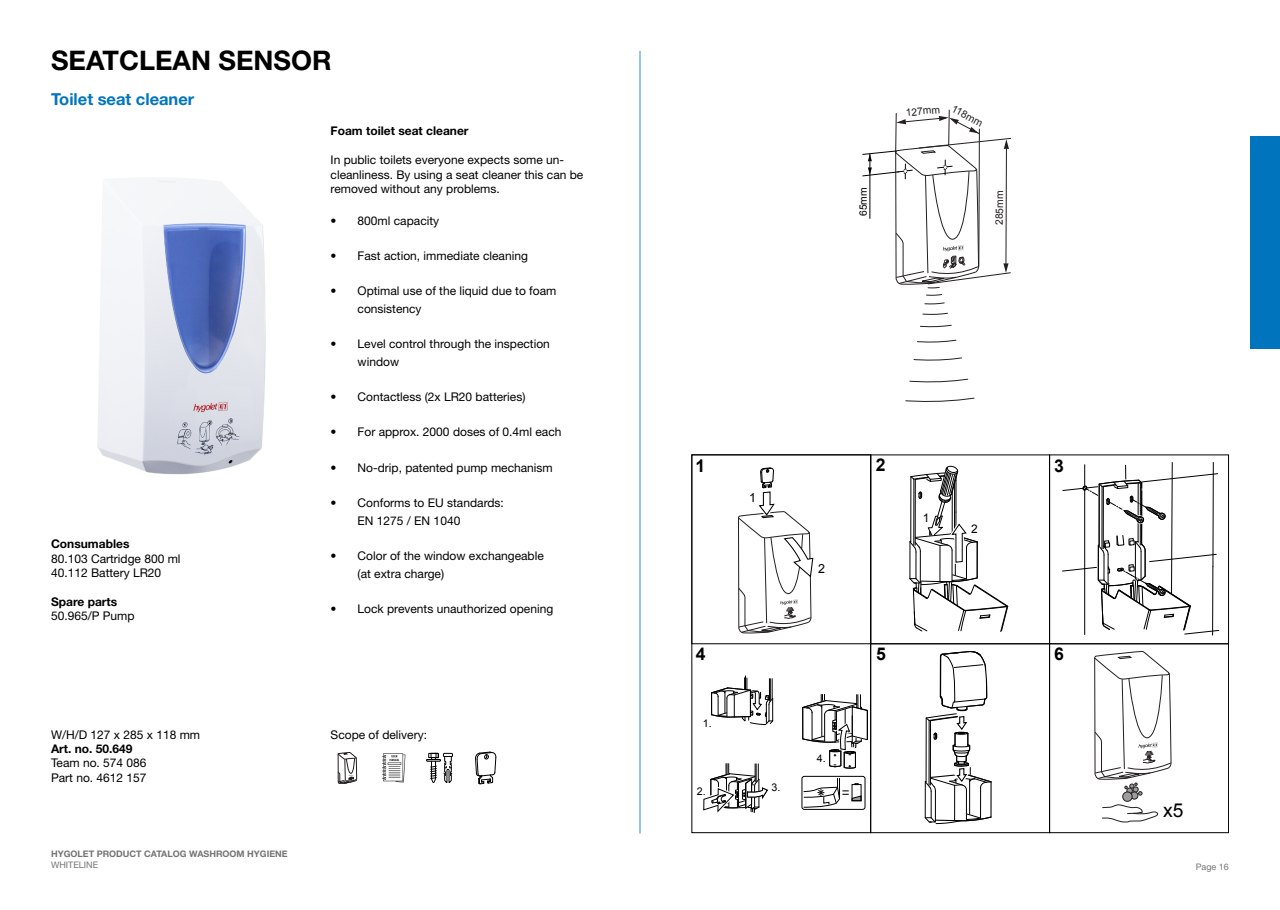
<style>
.page{position:relative;width:1280px;height:910px;background:#fff}
.page>*{position:absolute;margin:0;border:0;box-sizing:border-box;transform-origin:0 0}
.t1{font:700 27px "Helvetica Neue LT Std";color:#000}
.t2{font:19.2px "Arial";color:#000}
.t3{font:700 17.55px "Arial";color:#000}
.t4{font:700 16.5px "Helvetica Neue LT Std";color:#0075bd}
.t5{font:12.6px "Arial";color:#000}
.t6{font:12px/14.4px "Helvetica Neue LT Std";color:#000}
.t7{font:700 12px "Helvetica Neue LT Std";color:#000}
.t8{font:11.85px "Arial";color:#000}
.t9{font:10.65px "Arial";color:#000}
.t10{font:10.35px "Arial";letter-spacing:-.005em;color:#231f20}
.t11{font:10.35px "Arial";color:#000}
.t12{font:700 9px "Helvetica Neue LT Std";color:#757474}
.t13{font:9px "Helvetica Neue LT Std";color:#757474}
</style>
<div class="page">
<div style="left:1250px;top:136px;width:30px;height:213px;background:#0075bd"></div>
<img style="left:97px;top:178px;width:169px;height:297px">
<svg style="left:926px;top:294px;width:16px;height:2px"></svg>
<svg style="left:924px;top:303px;width:20px;height:1px"></svg>
<svg style="left:922px;top:313px;width:26px;height:2px"></svg>
<svg style="left:920px;top:325px;width:31px;height:2px"></svg>
<svg style="left:917px;top:340px;width:39px;height:2px"></svg>
<svg style="left:914px;top:358px;width:48px;height:2px"></svg>
<svg style="left:909px;top:379px;width:59px;height:3px"></svg>
<svg style="left:905px;top:398px;width:69px;height:4px"></svg>
<svg style="left:862px;top:109px;width:149px;height:179px"></svg>
<svg style="left:426px;top:753px;width:27px;height:30px"></svg>
<svg style="left:382px;top:753px;width:23px;height:29px"></svg>
<div style="left:691px;top:454px;width:180px;height:190px;border:1px solid #000"></div>
<div style="left:870px;top:643px;width:180px;height:190px;border:1px solid #000"></div>
<div style="left:870px;top:454px;width:180px;height:190px;border:1px solid #000"></div>
<div style="left:1049px;top:643px;width:180px;height:190px;border:1px solid #000"></div>
<div style="left:1049px;top:454px;width:180px;height:190px;border:1px solid #000"></div>
<svg style="left:909px;top:466px;width:99px;height:166px"></svg>
<svg style="left:700px;top:467px;width:168px;height:366px"></svg>
<svg style="left:925px;top:651px;width:67px;height:173px"></svg>
<div style="left:1130px;top:792px;width:8px;height:7px;border:1px solid #231f20;border-radius:50%"></div>
<div style="left:1123px;top:792px;width:9px;height:9px;background:#9d9d9c;border-radius:50%"></div>
<div style="left:1122px;top:791px;width:10px;height:11px;border:1px solid #231f20;border-radius:50%"></div>
<svg style="left:1102px;top:804px;width:56px;height:19px"></svg>
<svg style="left:1062px;top:462px;width:157px;height:333px"></svg>
<svg style="left:475px;top:752px;width:21px;height:32px"></svg>
<svg style="left:338px;top:752px;width:19px;height:31px"></svg>
<h1 class="t1" style="left:51px;top:44px;width:282px">SEATCLEAN SENSOR</h1>
<h3 class="t4" style="left:51px;top:89px;width:145px">Toilet seat cleaner</h3>
<p class="t7" style="left:51px;top:536px;width:80px">Consumables</p>
<p class="t6" style="left:51px;top:551px;width:131px">80.103 Cartridge 800 ml<br>40.112 Battery LR20</p>
<p class="t7" style="left:51px;top:594px;width:68px">Spare parts</p>
<p class="t6" style="left:51px;top:608px;width:85px">50.965/P Pump</p>
<p class="t6" style="left:51px;top:727px;width:151px">W/H/D 127 x 285 x 118 mm</p>
<p class="t7" style="left:51px;top:741px;width:83px">Art. no. 50.649</p>
<p class="t6" style="left:51px;top:756px;width:97px">Team no. 574 086<br>Part no. 4612 157</p>
<p class="t7" style="left:331px;top:124px;width:139px">Foam toilet seat cleaner</p>
<p class="t6" style="left:331px;top:153px;width:254px">In public toilets everyone expects some un&shy;cleanliness. By using a seat cleaner this can be removed without any problems.</p>
<p class="t6" style="left:331px;top:214px;width:110px">• 800ml capacity</p>
<p class="t6" style="left:331px;top:249px;width:199px">• Fast action, immediate cleaning</p>
<p class="t6" style="left:358px;top:282px;width:200px;line-height:18px;text-indent:-27px">• Optimal use of the liquid due to foam consistency</p>
<p class="t6" style="left:358px;top:335px;width:194px;line-height:18px;text-indent:-27px">• Level control through the inspection window</p>
<p class="t6" style="left:331px;top:390px;width:196px">• Contactless (2x LR20 batteries)</p>
<p class="t6" style="left:331px;top:425px;width:232px">• For approx. 2000 doses of 0.4ml each</p>
<p class="t6" style="left:331px;top:460px;width:224px">• No-drip, patented pump mechanism</p>
<p class="t6" style="left:358px;top:493px;width:148px;line-height:18px;text-indent:-27px">• Conforms to EU standards:<br>EN 1275 / EN 1040</p>
<p class="t6" style="left:358px;top:546px;width:188px;line-height:18px;text-indent:-27px">• Color of the window exchangeable (at extra charge)</p>
<p class="t6" style="left:331px;top:601px;width:224px">• Lock prevents unauthorized opening</p>
<p class="t6" style="left:331px;top:727px;width:98px">Scope of delivery:</p>
<p class="t11" style="left:856px;top:216px;width:30px;rotate:-90deg">65mm</p>
<p class="t10" style="left:905px;top:106px;width:36px;rotate:-5deg">127mm</p>
<p class="t10" style="left:955px;top:102px;width:35px;rotate:27deg">118mm</p>
<p class="t10" style="left:992px;top:225px;width:36px;rotate:-90deg">285mm</p>
<h3 class="t3" style="left:695px;top:453px;width:11px">1</h3>
<p class="t5" style="left:749px;top:489px;width:8px">1</p>
<p class="t5" style="left:818px;top:560px;width:8px">2</p>
<h3 class="t3" style="left:876px;top:453px;width:11px">2</h3>
<h3 class="t3" style="left:1054px;top:453px;width:11px">3</h3>
<p class="t8" style="left:923px;top:510px;width:8px">1</p>
<p class="t8" style="left:971px;top:521px;width:8px">2</p>
<h3 class="t3" style="left:696px;top:642px;width:11px">4</h3>
<h3 class="t3" style="left:876px;top:642px;width:11px">5</h3>
<p class="t9" style="left:703px;top:716px;width:10px">1.</p>
<p class="t9" style="left:697px;top:784px;width:10px">2.</p>
<p class="t9" style="left:771px;top:780px;width:10px">3.</p>
<p class="t9" style="left:817px;top:751px;width:10px">4.</p>
<h3 class="t3" style="left:1054px;top:642px;width:11px">6</h3>
<h2 class="t2" style="left:1163px;top:798px;width:22px">x5</h2>
<p class="t12" style="left:51px;top:848px;width:238px">HYGOLET PRODUCT CATALOG WASHROOM HYGIENE</p>
<p class="t13" style="left:51px;top:859px;width:49px">WHITELINE</p>
<p class="t13" style="left:1196px;top:861px;width:35px">Page 16</p>
</div>
